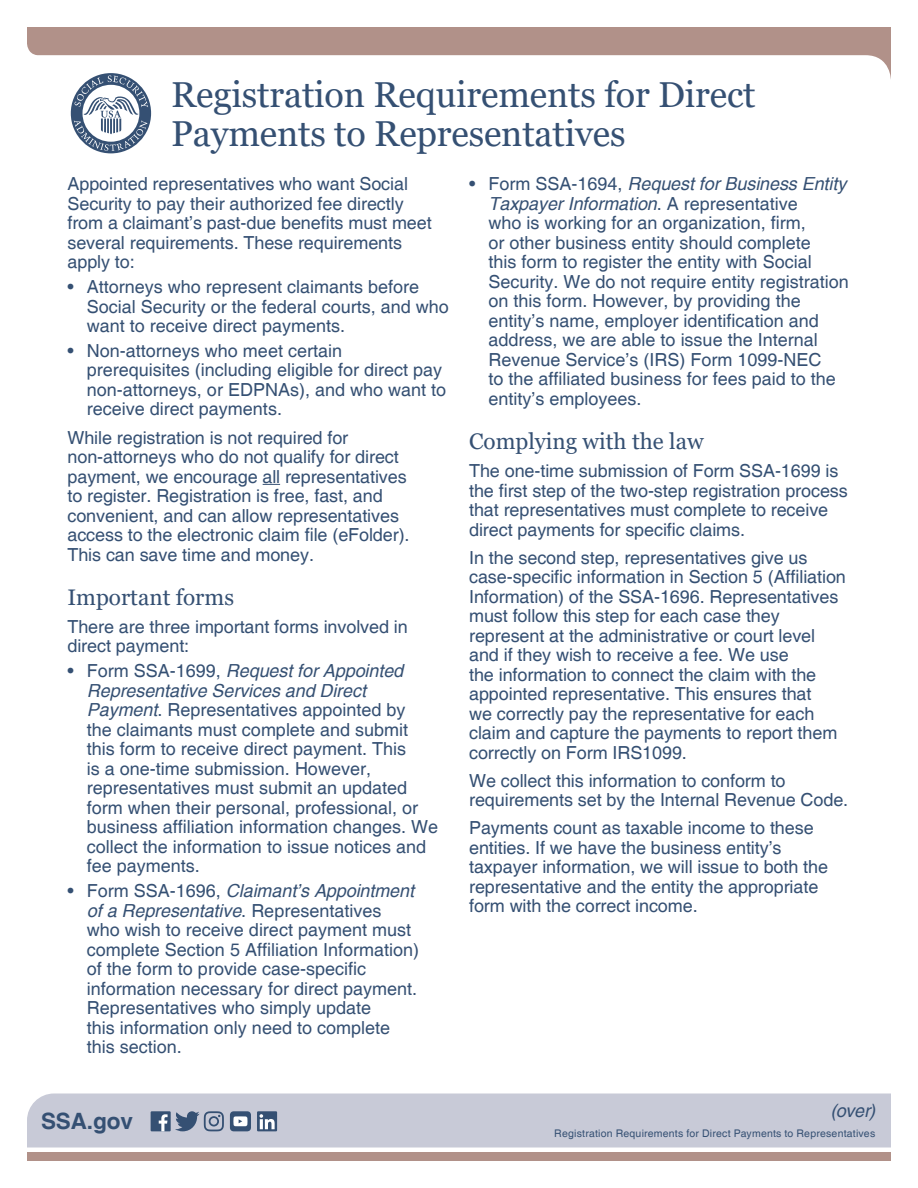
<style>
.page{position:relative;width:918px;height:1188px;background:#fff}
.page>*{position:absolute;margin:0;border:0;box-sizing:border-box;transform-origin:0 0}
.t1{font:36px/39px "Georgia";letter-spacing:-.005em;color:#355073}
.t2{font:22.5px "Georgia";color:#355073}
.t3{font:700 22.5px "Helvetica";letter-spacing:-.005em;color:#355073}
.t4{font:18px/19.5px "Helvetica";letter-spacing:-.005em;color:#355073}
.t5{font:italic 18px "Helvetica";color:#355073}
.t6{font:10.5px "Helvetica";letter-spacing:.02em;color:#355073}
.s1{font-style:italic}
</style>
<div class="page">
<div style="left:27px;top:1153px;width:864px;height:8px;background:#b19189"></div>
<div style="left:27px;top:1094px;width:864px;height:54px;background:#c8cad7"></div>
<svg style="left:27px;top:27px;width:864px;height:52px;fill:#b19189"></svg>
<div style="left:151px;top:1111px;width:20px;height:20px;background:#355073"></div>
<svg style="left:159px;top:1114px;width:9px;height:17px"></svg>
<svg style="left:175px;top:1111px;width:49px;height:20px"></svg>
<svg style="left:230px;top:1111px;width:21px;height:20px"></svg>
<svg style="left:257px;top:1111px;width:20px;height:20px"></svg>
<svg style="left:260px;top:1114px;width:15px;height:15px"></svg>
<div style="left:68px;top:70px;width:86px;height:87px;border:3px solid #fff;border-radius:50%"></div>
<div style="left:71px;top:73px;width:80px;height:80px;background:#355073;border-radius:50%"></div>
<svg style="left:74px;top:76px;width:74px;height:75px"></svg>
<svg style="left:263px;top:484px;width:17px;height:1px"></svg>
<h1 class="t1" style="left:171px;top:76px;width:586px">Registration Requirements for Direct<br>Payments to Representatives</h1>
<p class="t4" style="left:68px;top:175px;width:366px">Appointed representatives who want Social Security to pay their authorized fee directly from a claimant’s past-due benefits must meet several requirements. These requirements apply to:</p>
<p class="t4" style="left:87px;top:278px;width:363px;text-indent:-19px">• Attorneys who represent claimants before<br>Social Security or the federal courts, and who want to receive direct payments.</p>
<p class="t4" style="left:87px;top:342px;width:361px;text-indent:-19px">• Non-attorneys who meet certain prerequisites (including eligible for direct pay non-attorneys, or EDPNAs), and who want to receive direct payments.</p>
<p class="t4" style="left:68px;top:428px;width:344px">While registration is not required for non-attorneys who do not qualify for direct payment, we encourage all representatives to register. Registration is free, fast, and convenient, and can allow representatives access to the electronic claim file (eFolder).<br>This can save time and money.</p>
<h1 class="t2" style="left:68px;top:583px;width:168px">Important forms</h1>
<p class="t4" style="left:68px;top:618px;width:342px">There are three important forms involved in direct payment:</p>
<p class="t4" style="left:87px;top:662px;width:353px;text-indent:-19px">• Form SSA-1699, <span class="s1">Request for Appointed Representative Services and Direct Payment</span>. Representatives appointed by<br>the claimants must complete and submit this form to receive direct payment. This<br>is a one-time submission. However, representatives must submit an updated form when their personal, professional, or business affiliation information changes. We collect the information to issue notices and fee payments.</p>
<p class="t4" style="left:87px;top:882px;width:334px;text-indent:-19px">• Form SSA-1696, <span class="s1">Claimant’s Appointment of a Representative</span>. Representatives<br>who wish to receive direct payment must complete Section 5 Affiliation Information) of the form to provide case-specific information necessary for direct payment.<br>Representatives who simply update<br>this information only need to complete this section.</p>
<p class="t4" style="left:489px;top:175px;width:362px;text-indent:-19px">• Form SSA-1694, <span class="s1">Request for Business Entity Taxpayer Information</span>. A representative<br>who is working for an organization, firm,<br>or other business entity should complete<br>this form to register the entity with Social Security. We do not require entity registration on this form. However, by providing the entity’s name, employer identification and address, we are able to issue the Internal Revenue Service’s (IRS) Form 1099-NEC<br>to the affiliated business for fees paid to the entity’s employees.</p>
<h1 class="t2" style="left:469px;top:428px;width:236px">Complying with the law</h1>
<p class="t4" style="left:469px;top:462px;width:380px">The one-time submission of Form SSA-1699 is the first step of the two-step registration process that representatives must complete to receive direct payments for specific claims.</p>
<p class="t4" style="left:469px;top:548px;width:378px">In the second step, representatives give us case-specific information in Section 5 (Affiliation Information) of the SSA-1696. Representatives must follow this step for each case they represent at the administrative or court level and if they wish to receive a fee. We use<br>the information to connect the claim with the appointed representative. This ensures that<br>we correctly pay the representative for each claim and capture the payments to report them correctly on Form IRS1099.</p>
<p class="t4" style="left:469px;top:771px;width:381px">We collect this information to conform to requirements set by the Internal Revenue Code.</p>
<p class="t4" style="left:469px;top:819px;width:361px">Payments count as taxable income to these entities. If we have the business entity’s taxpayer information, we will issue to both the representative and the entity the appropriate form with the correct income.</p>
<p class="t3" style="left:41px;top:1108px;width:93px">SSA.gov</p>
<p class="t5" style="left:831px;top:1101px;width:46px">(over)</p>
<p class="t6" style="left:554px;top:1127px;width:322px">Registration Requirements for Direct Payments to Representatives</p>
</div>
